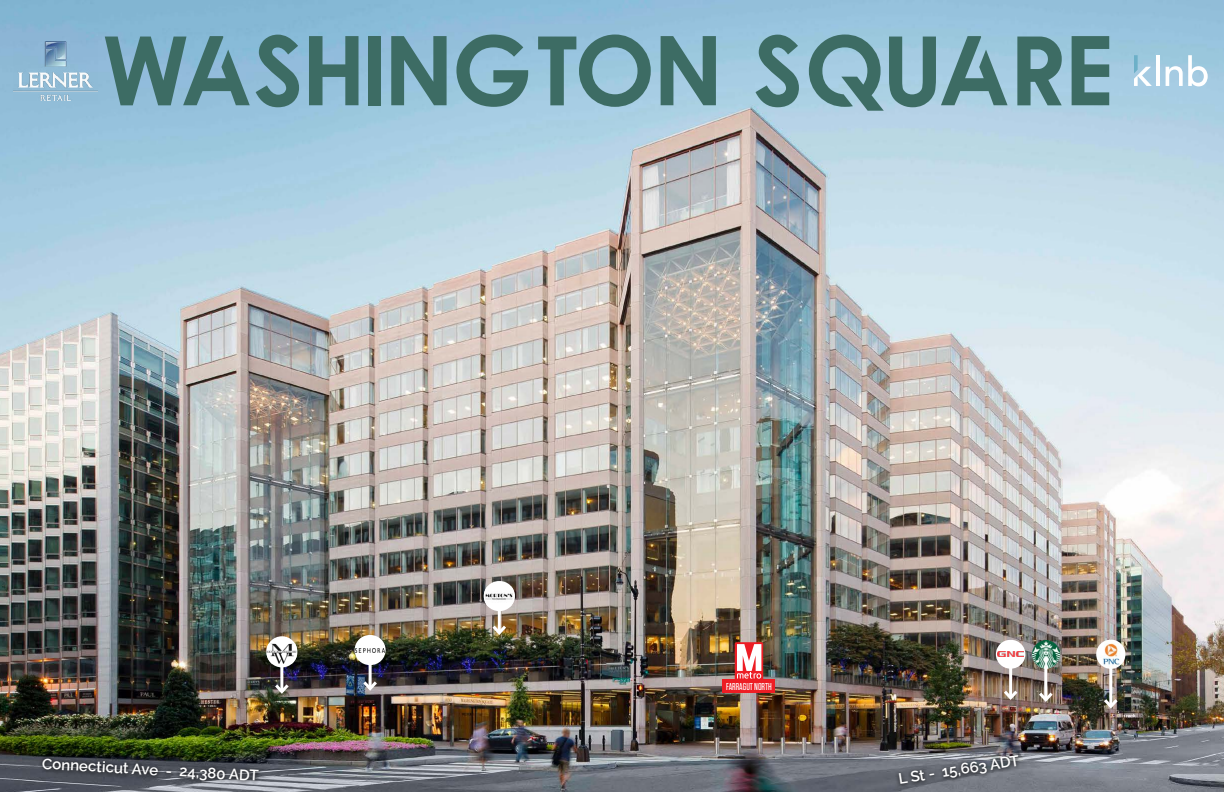
<style>
.page{position:relative;width:1224px;height:792px;background:#fff}
.page>*{position:absolute;margin:0;border:0;box-sizing:border-box;transform-origin:0 0}
.t1{font:700 101.4px "Qualy";color:#3d6c64}
.t2{font:600 15px "Raleway";color:#fff}
.t3{font:500 10px "Tungsten";color:#fff}
</style>
<div class="page">
<img style="left:0;top:0;width:1224px;height:792px">
<svg style="left:1134px;top:55px;width:18px;height:31px"></svg>
<hr style="left:1156px;top:55px;width:3px;height:31px;background:#fff">
<svg style="left:1166px;top:55px;width:42px;height:31px"></svg>
<div style="left:996px;top:640px;width:29px;height:29px;background:#fff;border-radius:50%"></div>
<img style="left:998px;top:652px;width:26px;height:5px">
<div style="left:266px;top:636px;width:31px;height:31px;background:#fff;border-radius:15px"></div>
<img style="left:267px;top:644px;width:30px;height:20px">
<div style="left:355px;top:635px;width:31px;height:30px;background:#fff;border-radius:50%"></div>
<img style="left:356px;top:649px;width:28px;height:4px">
<div style="left:484px;top:581px;width:31px;height:30px;background:#fff;border-radius:50%"></div>
<img style="left:484px;top:587px;width:31px;height:20px">
<img style="left:14px;top:41px;width:83px;height:59px">
<hr style="left:280px;top:664px;width:3px;height:28px;background:#fff">
<svg style="left:272px;top:681px;width:20px;height:15px"></svg>
<hr style="left:369px;top:661px;width:3px;height:28px;background:#fff">
<svg style="left:360px;top:678px;width:20px;height:15px"></svg>
<hr style="left:498px;top:606px;width:3px;height:27px;background:#fff">
<svg style="left:489px;top:622px;width:20px;height:15px"></svg>
<hr style="left:1109px;top:667px;width:3px;height:39px;background:#fff">
<svg style="left:1101px;top:696px;width:20px;height:15px"></svg>
<hr style="left:1009px;top:664px;width:3px;height:34px;background:#fff">
<svg style="left:1001px;top:687px;width:20px;height:15px"></svg>
<hr style="left:1044px;top:664px;width:3px;height:36px;background:#fff">
<svg style="left:1036px;top:689px;width:20px;height:15px"></svg>
<img style="left:1096px;top:640px;width:29px;height:29px;border-radius:15px">
<img style="left:1032px;top:640px;width:28px;height:28px">
<svg style="left:735px;top:642px;width:28px;height:38px"></svg>
<svg style="left:737px;top:644px;width:24px;height:35px"></svg>
<div style="left:723px;top:679px;width:52px;height:14px;background:#ed1d24"></div>
<svg style="left:895px;top:751px;width:128px;height:37px;background:#6b6f76"></svg>
<svg style="left:39px;top:754px;width:225px;height:32px;background:#44484d"></svg>
<h1 class="t1" style="left:105px;top:11px;width:1016px">WASHINGTON SQUARE</h1>
<p class="t2" style="left:42px;top:758px;width:218px;rotate:3deg">Connecticut Ave - 24,380 ADT</p>
<p class="t3" style="left:726px;top:682px;width:47px">FARRAGUT NORTH</p>
<p class="t2" style="left:898px;top:773px;width:124px;rotate:-9deg">L St - 15,663 ADT</p>
</div>
